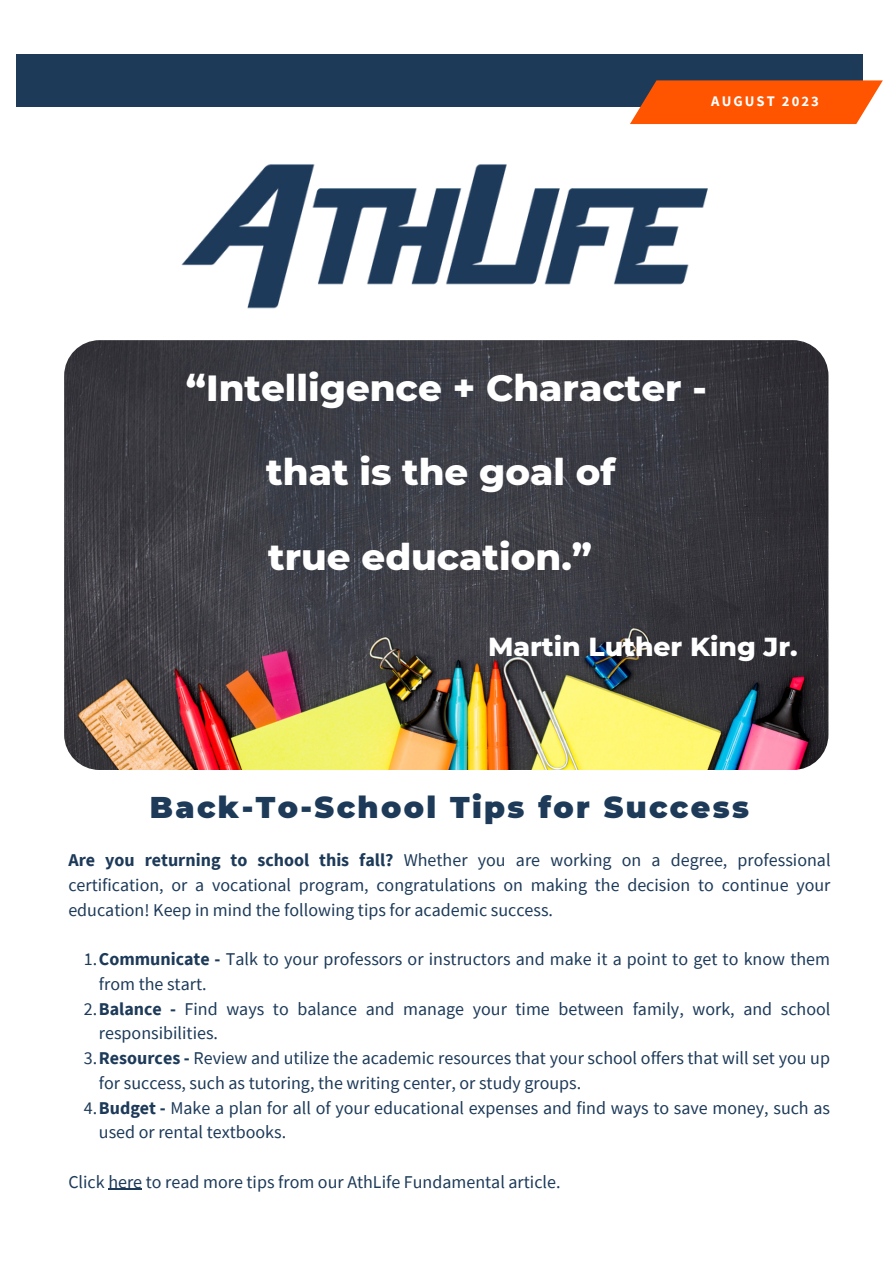
<style>
.page{position:relative;width:893px;height:1264px;background:#fff}
.page>*{position:absolute;margin:0;border:0;box-sizing:border-box;transform-origin:0 0}
.t1{font:800 37.05px "Montserrat";color:#fff}
.t2{font:900 30px "Montserrat";letter-spacing:.08em;color:#1d3a59}
.t3{font:800 26.55px "Montserrat";color:#fff}
.t4{font:18px/24.8px "Source Sans Pro";color:#1d3a59}
.t5{font:700 14.55px "Source Sans Pro";letter-spacing:.14em;color:#fff}
.s1{font-weight:700}
</style>
<div class="page">
<img style="left:181px;top:164px;width:527px;height:145px">
<img style="left:64px;top:340px;width:764px;height:430px;border-radius:36px">
<div style="left:17px;top:54px;width:846px;height:53px;background:#1d3a59"></div>
<svg style="left:630px;top:80px;width:252px;height:44px;background:#f25d13"></svg>
<hr style="left:108px;top:1188px;width:34px;height:1px;background:#1d3a59">
<p class="t5" style="left:711px;top:91px;width:109px">AUGUST 2023</p>
<p class="t1" style="left:186px;top:365px;width:522px">“Intelligence + Character -</p>
<p class="t1" style="left:266px;top:449px;width:351px">that is the goal of</p>
<p class="t1" style="left:268px;top:534px;width:325px">true education.”</p>
<p class="t3" style="left:488px;top:630px;width:311px">Martin Luther King Jr.</p>
<p class="t2" style="left:150px;top:788px;width:600px">Back-To-School Tips for Success</p>
<p class="t4" style="left:68px;top:847px;width:763px;text-align:justify"><span class="s1">Are you returning to school this fall?</span> Whether you are working on a degree, professional certification, or a vocational program, congratulations on making the decision to continue your education! Keep in mind the following tips for academic success.</p>
<p class="t4" style="left:99px;top:946px;width:732px;text-indent:-15px">1.<span class="s1">Communicate -</span> Talk to your professors or instructors and make it a point to get to know them from the start.</p>
<p class="t4" style="left:99px;top:995px;width:733px;text-indent:-15px">2.<span class="s1">Balance -</span> Find ways to balance and manage your time between family, work, and school responsibilities.</p>
<p class="t4" style="left:99px;top:1045px;width:732px;text-indent:-15px">3.<span class="s1">Resources -</span> Review and utilize the academic resources that your school offers that will set you up for success, such as tutoring, the writing center, or study groups.</p>
<p class="t4" style="left:99px;top:1094px;width:732px;text-indent:-15px">4.<span class="s1">Budget -</span> Make a plan for all of your educational expenses and find ways to save money, such as used or rental textbooks.</p>
<p class="t4" style="left:68px;top:1168px;width:493px">Click here to read more tips from our AthLife Fundamental article.</p>
</div>
